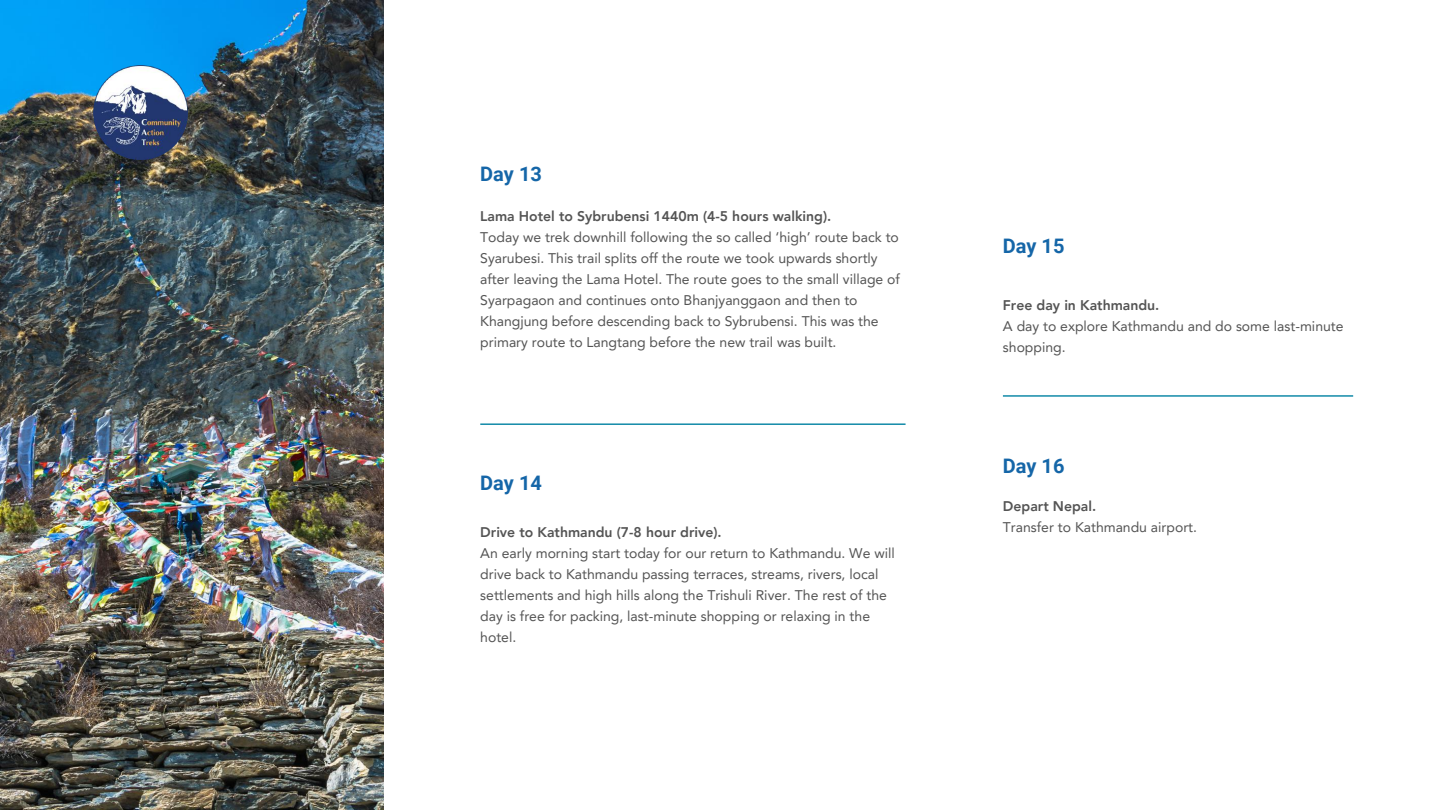
<style>
.page{position:relative;width:1440px;height:810px;background:#fff}
.page>*{position:absolute;margin:0;border:0;box-sizing:border-box;transform-origin:0 0}
.t1{font:700 20px "Roboto";color:#1566a8}
.t2{font:14px/21px "Avenir LT Pro";color:#545454}
.t3{font:800 14px "Avenir LT Pro";color:#545454}
</style>
<div class="page">
<hr style="left:480px;top:423px;width:426px;height:2px;background:#128aa8">
<img style="left:0;top:0;width:383px;height:810px">
<img style="left:93px;top:65px;width:95px;height:95px">
<hr style="left:1003px;top:395px;width:350px;height:2px;background:#128aa8">
<h1 class="t1" style="left:480px;top:162px;width:63px">Day 13</h1>
<p class="t3" style="left:480px;top:211px;width:353px">Lama Hotel to Sybrubensi 1440m (4-5 hours walking).</p>
<p class="t2" style="left:480px;top:228px;width:421px">Today we trek downhill following the so called ‘high’ route back to Syarubesi. This trail splits off the route we took upwards shortly after leaving the Lama Hotel. The route goes to the small village of Syarpagaon and continues onto Bhanjyanggaon and then to Khangjung before descending back to Sybrubensi. This was the primary route to Langtang before the new trail was built.</p>
<h1 class="t1" style="left:480px;top:471px;width:63px">Day 14</h1>
<p class="t3" style="left:480px;top:526px;width:243px">Drive to Kathmandu (7-8 hour drive).</p>
<p class="t2" style="left:480px;top:544px;width:416px">An early morning start today for our return to Kathmandu. We will drive back to Kathmandu passing terraces, streams, rivers, local settlements and high hills along the Trishuli River. The rest of the day is free for packing, last-minute shopping or relaxing in the hotel.</p>
<h1 class="t1" style="left:1003px;top:234px;width:63px">Day 15</h1>
<p class="t3" style="left:1003px;top:300px;width:158px">Free day in Kathmandu.</p>
<p class="t2" style="left:1003px;top:317px;width:342px">A day to explore Kathmandu and do some last-minute shopping.</p>
<h1 class="t1" style="left:1003px;top:455px;width:63px">Day 16</h1>
<p class="t3" style="left:1003px;top:501px;width:95px">Depart Nepal.</p>
<p class="t2" style="left:1003px;top:518px;width:196px">Transfer to Kathmandu airport.</p>
</div>
